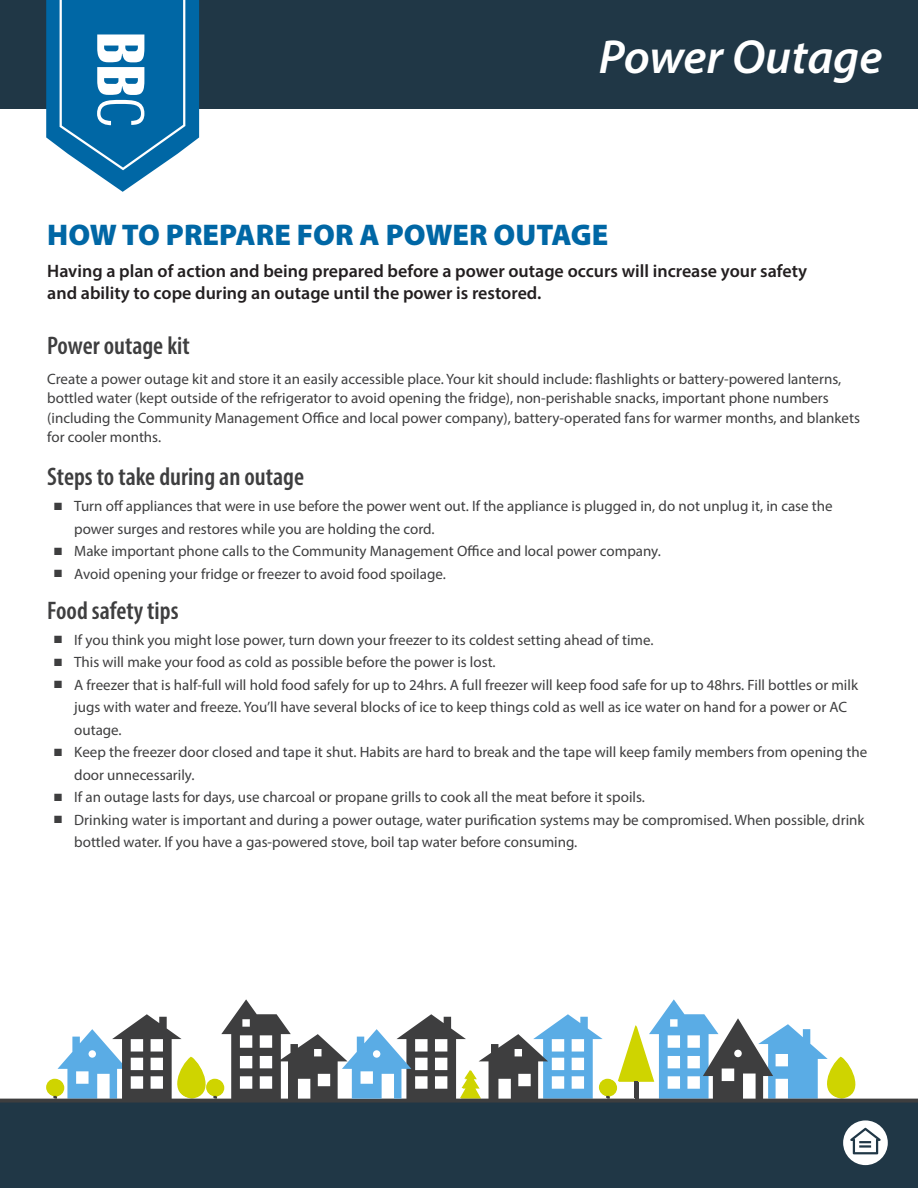
<style>
.page{position:relative;width:918px;height:1188px;background:#fff}
.page>*{position:absolute;margin:0;border:0;box-sizing:border-box;transform-origin:0 0}
.t1{font:italic 600 48px "Myriad Pro";color:#fff}
.t2{font:900 30px "Myriad Pro";color:#0067a5}
.t3{font:600 condensed 25.5px "Myriad Pro";color:#3e3e3f}
.t4{font:600 18px/21.6px "Myriad Pro";color:#231f20}
.t5{font:15px/22.5px "Myriad Pro";color:#3e3e3f}
</style>
<div class="page">
<div style="left:0;top:0;width:918px;height:108px;background:#203746"></div>
<div style="left:0;top:1101px;width:918px;height:87px;background:#203746"></div>
<svg style="left:0;top:999px;width:918px;height:104px"></svg>
<svg style="left:342px;top:1029px;width:69px;height:70px"></svg>
<svg style="left:843px;top:1120px;width:45px;height:45px"></svg>
<svg style="left:167px;top:1057px;width:57px;height:42px"></svg>
<svg style="left:758px;top:1024px;width:108px;height:75px"></svg>
<svg style="left:533px;top:999px;width:185px;height:100px"></svg>
<hr style="left:634px;top:1081px;width:3px;height:17px;background:#3e3e3f">
<svg style="left:46px;top:1029px;width:81px;height:70px"></svg>
<svg style="left:460px;top:1070px;width:21px;height:29px"></svg>
<svg style="left:46px;top:0;width:153px;height:192px;background:#418ebc"></svg>
<h1 class="t1" style="left:599px;top:27px;width:285px">Power Outage</h1>
<h2 class="t2" style="left:47px;top:215px;width:562px">HOW TO PREPARE FOR A POWER OUTAGE</h2>
<p class="t4" style="left:47px;top:260px;width:761px">Having a plan of action and being prepared before a power outage occurs will increase your safety and ability to cope during an outage until the power is restored.</p>
<h3 class="t3" style="left:47px;top:330px;width:144px">Power outage kit</h3>
<p class="t5" style="left:47px;top:369px;width:814px;line-height:19.5px">Create a power outage kit and store it an easily accessible place. Your kit should include: flashlights or battery-powered lanterns, bottled water (kept outside of the refrigerator to avoid opening the fridge), non-perishable snacks, important phone numbers (including the Community Management Office and local power company), battery-operated fans for warmer months, and blankets for cooler months.</p>
<h3 class="t3" style="left:47px;top:461px;width:258px">Steps to take during an outage</h3>
<p class="t5" style="left:74px;top:495px;width:760px;text-indent:-20px">■ Turn off appliances that were in use before the power went out. If the appliance is plugged in, do not unplug it, in case the power surges and restores while you are holding the cord.</p>
<p class="t5" style="left:54px;top:540px;width:608px">■ Make important phone calls to the Community Management Office and local power company.</p>
<p class="t5" style="left:54px;top:562px;width:393px">■ Avoid opening your fridge or freezer to avoid food spoilage.</p>
<h3 class="t3" style="left:47px;top:595px;width:133px">Food safety tips</h3>
<p class="t5" style="left:54px;top:628px;width:601px">■ If you think you might lose power, turn down your freezer to its coldest setting ahead of time.</p>
<p class="t5" style="left:54px;top:651px;width:443px">■ This will make your food as cold as possible before the power is lost.</p>
<p class="t5" style="left:74px;top:673px;width:785px;text-indent:-20px">■ A freezer that is half-full will hold food safely for up to 24hrs. A full freezer will keep food safe for up to 48hrs. Fill bottles or milk jugs with water and freeze. You’ll have several blocks of ice to keep things cold as well as ice water on hand for a power or AC outage.</p>
<p class="t5" style="left:74px;top:741px;width:794px;text-indent:-20px">■ Keep the freezer door closed and tape it shut. Habits are hard to break and the tape will keep family members from opening the door unnecessarily.</p>
<p class="t5" style="left:54px;top:786px;width:592px">■ If an outage lasts for days, use charcoal or propane grills to cook all the meat before it spoils.</p>
<p class="t5" style="left:74px;top:808px;width:792px;text-indent:-20px">■ Drinking water is important and during a power outage, water purification systems may be compromised. When possible, drink bottled water. If you have a gas-powered stove, boil tap water before consuming.</p>
</div>
